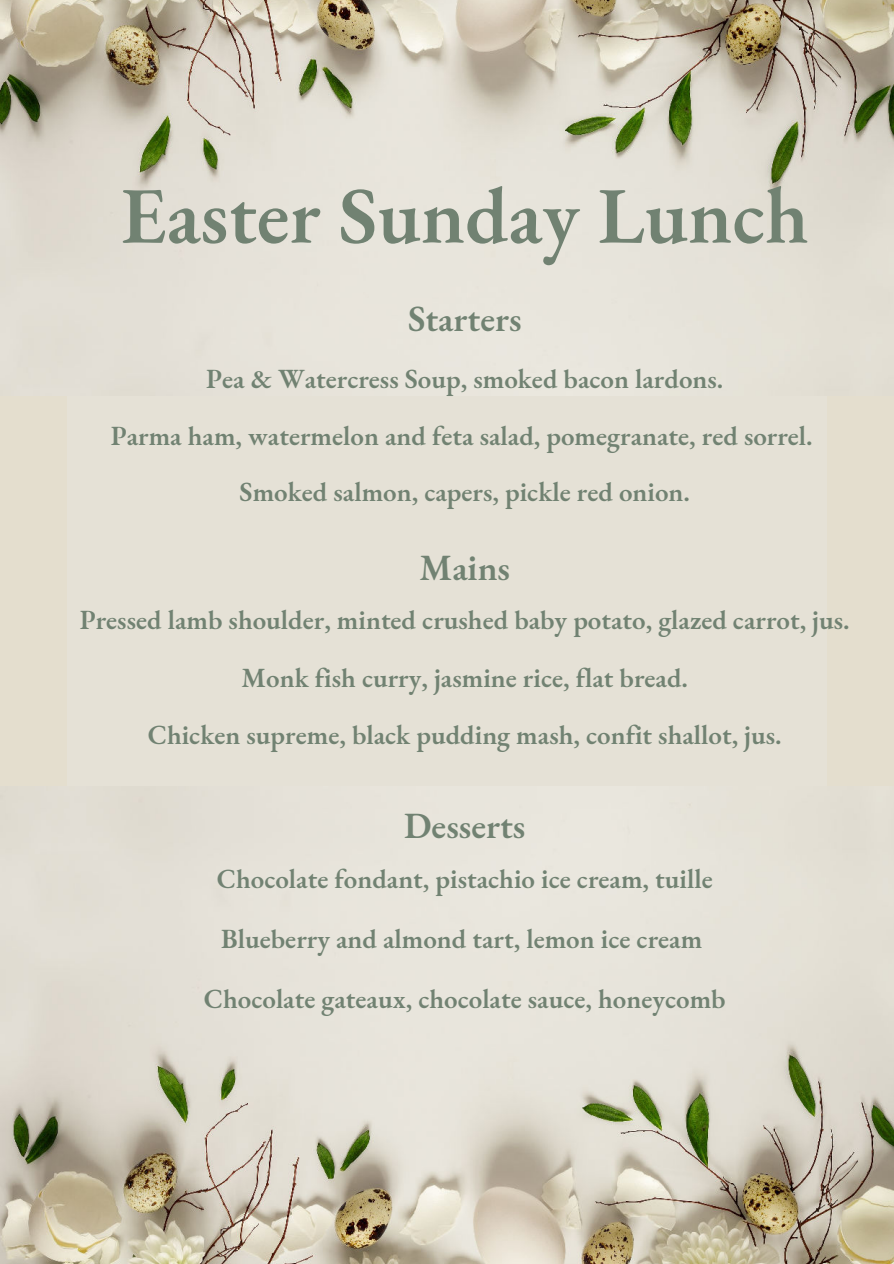
<style>
.page{position:relative;width:894px;height:1264px;background:#fff}
.page>*{position:absolute;margin:0;border:0;box-sizing:border-box;transform-origin:0 0}
.t1{font:600 80.1px "EB Garamond";color:#718272}
.t2{font:600 36px "EB Garamond";color:#718272}
.t3{font:600 27px/56.2px "EB Garamond";color:#718272;text-align:center}
</style>
<div class="page">
<div style="left:0;top:0;width:893px;height:1263px;background:#e4dece"></div>
<div style="left:68px;top:0;width:759px;height:1263px;background:#e5e1d6"></div>
<img style="left:0;top:0;width:893px;height:213px">
<img style="left:0;top:800px;width:893px;height:463px">
<h1 class="t1" style="left:121px;top:163px;width:689px">Easter Sunday Lunch</h1>
<h2 class="t2" style="left:408px;top:295px;width:115px">Starters</h2>
<p class="t3" style="left:111px;top:351px;width:703px">Pea &amp; Watercress Soup, smoked bacon lardons.<br>Parma ham, watermelon and feta salad, pomegranate, red sorrel.<br>Smoked salmon, capers, pickle red onion.</p>
<h2 class="t2" style="left:419px;top:544px;width:92px">Mains</h2>
<p class="t3" style="left:80px;top:591px;width:771px;line-height:57.4px">Pressed lamb shoulder, minted crushed baby potato, glazed carrot, jus.<br>Monk fish curry, jasmine rice, flat bread.<br>Chicken supreme, black pudding mash, confit shallot, jus.</p>
<h2 class="t2" style="left:404px;top:802px;width:123px">Desserts</h2>
<p class="t3" style="left:217px;top:851px;width:497px">Chocolate fondant, pistachio ice cream, tuille</p>
<p class="t3" style="left:221px;top:911px;width:482px">Blueberry and almond tart, lemon ice cream</p>
<p class="t3" style="left:204px;top:970px;width:523px">Chocolate gateaux, chocolate sauce, honeycomb</p>
</div>
